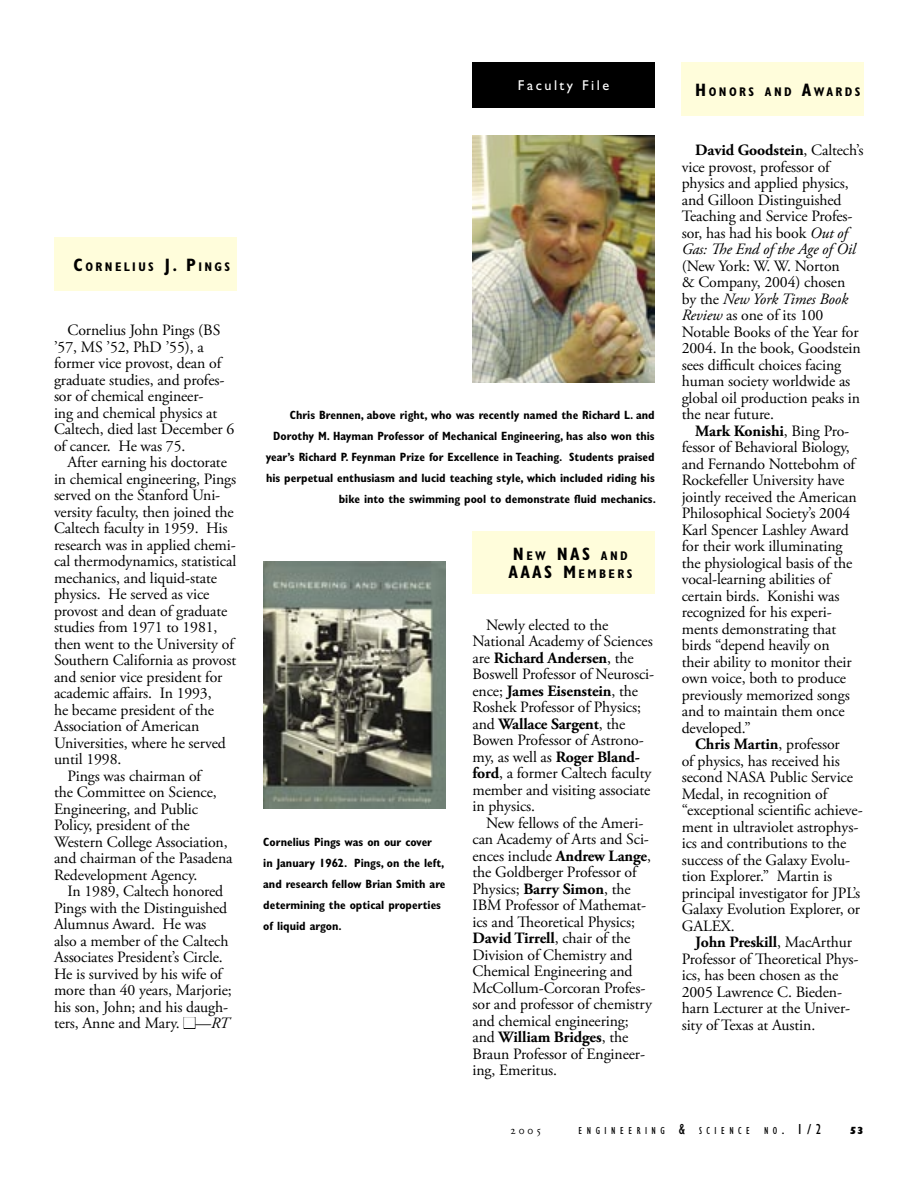
<style>
.page{position:relative;width:918px;height:1188px;background:#fff}
.page>*{position:absolute;margin:0;border:0;box-sizing:border-box;transform-origin:0 0}
.Body{font:15.75px/16.5px "Adobe Garamond Pro";letter-spacing:-.005em;color:#000}
.Right_Folio{font:condensed 15px "Gill Sans";color:#000}
.Department{font:14.25px "Gill Sans";letter-spacing:.175em;color:#fff}
.Department_Headline{font:700 condensed 12.6px "Gill Sans";letter-spacing:.19em;color:#000}
.t1{font:700 condensed 12px/21px "Gill Sans";color:#000;text-align:right}
.Right_Year{font:12px "Adobe Garamond Pro";color:#000}
.Right_Folio-2{font:condensed 10.5px "Gill Sans";letter-spacing:.43em;color:#000}
.Right_Page_Number{font:800 10.5px "Gill Sans";color:#000}
.s1{font-size:18px}
.s2{color:#fff}
.s3{font-style:italic}
.s4{font-weight:700}
.s5{font-size:15px}
.s6{font-size:10.5px}
</style>
<div class="page">
<div style="left:54px;top:237px;width:182px;height:54px;background:#fffddb"></div>
<div style="left:184px;top:1017px;width:11px;height:12px;border:1px solid #000"></div>
<img style="left:263px;top:561px;width:183px;height:247px">
<div style="left:472px;top:62px;width:183px;height:45px;background:#000"></div>
<div style="left:472px;top:531px;width:183px;height:63px;background:#fffddb"></div>
<img style="left:472px;top:135px;width:182px;height:247px">
<div style="left:682px;top:62px;width:182px;height:54px;background:#fffddb"></div>
<p class="Department_Headline" style="left:74px;top:259px;width:158px"><span class="s1">C</span>ORNELIUS <span class="s1">J. P</span>INGS</p>
<p class="Body" style="left:54px;top:323px;width:182px;text-indent:14px">Cornelius John Pings (BS ’57, MS ’52, PhD ’55), a former vice provost, dean of graduate studies, and profes&shy;sor of chemical engineer-<br>ing and chemical physics at<br>Caltech, died last December 6 of cancer. He was 75.</p>
<p class="Body" style="left:54px;top:455px;width:184px;text-indent:14px">After earning his doctorate in chemical engineering, Pings served on the Stanford Uni&shy;versity faculty, then joined the<br>Caltech faculty in 1959. His research was in applied chemi&shy;cal thermodynamics, statistical mechanics, and liquid-state physics. He served as vice provost and dean of graduate studies from 1971 to 1981, then went to the University of<br>Southern California as provost and senior vice president for academic affairs. In 1993,<br>he became president of the<br>Association of American<br>Universities, where he served until 1998.</p>
<p class="Body" style="left:54px;top:768px;width:180px;text-indent:14px">Pings was chairman of<br>the Committee on Science,<br>Engineering, and Public<br>Policy, president of the<br>Western College Association, and chairman of the Pasadena<br>Redevelopment Agency.</p>
<p class="Body" style="left:54px;top:884px;width:179px;text-indent:14px">In 1989, Caltech honored<br>Pings with the Distinguished<br>Alumnus Award. He was also a member of the Caltech<br>Associates President’s Circle.<br>He is survived by his wife of more than 40 years, Marjorie; his son, John; and his daugh&shy;ters, Anne and Mary. <span class="s2">■</span>—<span class="s3">RT</span></p>
<p class="Department" style="left:518px;top:77px;width:93px">Faculty File</p>
<p class="t1" style="left:266px;top:404px;width:392px">Chris Brennen, above right, who was recently named the Richard L. and Dorothy M. Hayman Professor of Mechanical Engineering, has also won this year’s Richard P. Feynman Prize for Excellence in Teaching. Students praised his perpetual enthusiasm and lucid teaching style, which included riding his bike into the swimming pool to demonstrate fluid mechanics.</p>
<p class="t1" style="left:263px;top:831px;width:184px;text-align:left">Cornelius Pings was on our cover<br>in January 1962. Pings, on the left, and research fellow Brian Smith are determining the optical properties of liquid argon.</p>
<p class="Department_Headline" style="left:513px;top:548px;width:116px"><span class="s1">N</span>EW <span class="s1">NAS</span> AND</p>
<p class="Department_Headline" style="left:508px;top:566px;width:125px"><span class="s1">AAAS M</span>EMBERS</p>
<p class="Body" style="left:472px;top:617px;width:183px;text-indent:14px">Newly elected to the<br>National Academy of Sciences are <span class="s4">Richard Andersen</span>, the<br>Boswell Professor of Neurosci&shy;ence; <span class="s4">James Eisenstein</span>, the<br>Roshek Professor of Physics; and <span class="s4">Wallace Sargent</span>, the<br>Bowen Professor of Astrono&shy;my, as well as <span class="s4">Roger Bland&shy;ford</span>, a former Caltech faculty member and visiting associate in physics.</p>
<p class="Body" style="left:472px;top:815px;width:181px;text-indent:14px">New fellows of the Ameri&shy;can Academy of Arts and Sci&shy;ences include <span class="s4">Andrew Lange</span>, the Goldberger Professor of<br>Physics; <span class="s4">Barry Simon</span>, the<br>IBM Professor of Mathemat&shy;ics and Theoretical Physics;<br><span class="s4">David Tirrell</span>, chair of the<br>Division of Chemistry and<br>Chemical Engineering and<br>McCollum-Corcoran Profes&shy;sor and professor of chemistry and chemical engineering; and <span class="s4">William Bridges</span>, the<br>Braun Professor of Engineer&shy;ing, Emeritus.</p>
<p class="Department_Headline" style="left:695px;top:84px;width:167px"><span class="s1">H</span>ONORS AND <span class="s1">A</span>WARDS</p>
<p class="Body" style="left:682px;top:143px;width:183px;text-indent:14px"><span class="s4">David Goodstein</span>, Caltech’s vice provost, professor of physics and applied physics, and Gilloon Distinguished<br>Teaching and Service Profes&shy;sor, has had his book <span class="s3">Out of<br>Gas: The End of the Age of Oil </span>(New York: W. W. Norton<br>&amp; Company, 2004) chosen by the <span class="s3">New York Times Book<br>Review</span> as one of its 100<br>Notable Books of the Year for<br>2004. In the book, Goodstein sees difficult choices facing human society worldwide as global oil production peaks in the near future.</p>
<p class="Body" style="left:682px;top:423px;width:176px;text-indent:14px"><span class="s4">Mark Konishi</span>, Bing Pro&shy;fessor of Behavioral Biology, and Fernando Nottebohm of<br>Rockefeller University have jointly received the American<br>Philosophical Society’s 2004<br>Karl Spencer Lashley Award for their work illuminating the physiological basis of the vocal-learning abilities of certain birds. Konishi was recognized for his experi&shy;ments demonstrating that birds “depend heavily on their ability to monitor their own voice, both to produce previously memorized songs and to maintain them once developed.”</p>
<p class="Body" style="left:682px;top:737px;width:182px;text-indent:14px"><span class="s4">Chris Martin</span>, professor<br>of physics, has received his second NASA Public Service<br>Medal, in recognition of “exceptional scientific achieve&shy;ment in ultraviolet astrophys&shy;ics and contributions to the success of the Galaxy Evolu&shy;tion Explorer.” Martin is principal investigator for JPL’s<br>Galaxy Evolution Explorer, or<br>GALEX.</p>
<p class="Body" style="left:682px;top:935px;width:178px;text-indent:14px"><span class="s4">John Preskill</span>, MacArthur<br>Professor of Theoretical Phys&shy;ics, has been chosen as the<br>2005 Lawrence C. Bieden&shy;harn Lecturer at the Univer&shy;sity of Texas at Austin.</p>
<p class="Right_Year" style="left:510px;top:1123px;width:33px">2005</p>
<p class="Right_Folio-2" style="left:579px;top:1125px;width:173px">ENGINEERING <span class="s5">&amp;</span> SCIENCE</p>
<p class="Right_Folio" style="left:764px;top:1121px;width:59px"><span class="s6">NO</span>. 1/2</p>
<p class="Right_Page_Number" style="left:849px;top:1124px;width:16px">53</p>
</div>
